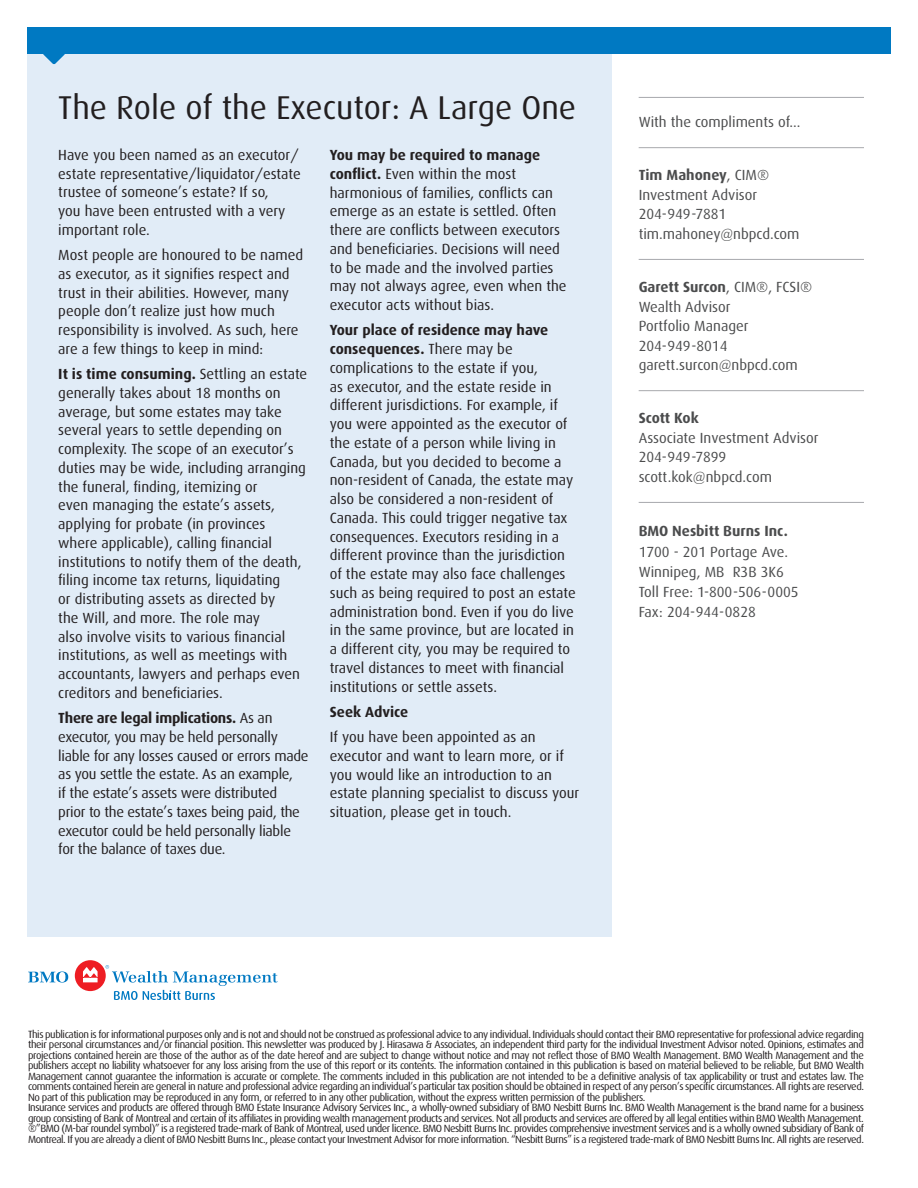
<style>
.page{position:relative;width:918px;height:1188px;background:#fff}
.page>*{position:absolute;margin:0;border:0;box-sizing:border-box;transform-origin:0 0}
.t1{font:33px "Dax";color:#231f20}
.t2{font:14.7px/18.8px "Dax";color:#231f20}
.t3{font:14.7px/19.5px "Dax";color:#4b4c4d}
.t4{font:14.7px/18.8px "Dax";letter-spacing:-.02em;color:#231f20}
.t5{font:700 14.7px "Dax";color:#231f20}
.t6{font:10.5px/10.5px "Dax";letter-spacing:-.045em;color:#231f20;text-align:justify}
.s1{font-weight:700}
</style>
<div class="page">
<div style="left:27px;top:54px;width:585px;height:882px;background:#e1ecf7"></div>
<hr style="left:639px;top:502px;width:225px;height:1px;background:#a8a9ad">
<hr style="left:639px;top:390px;width:225px;height:1px;background:#a8a9ad">
<hr style="left:639px;top:259px;width:225px;height:1px;background:#a8a9ad">
<hr style="left:639px;top:147px;width:225px;height:1px;background:#a8a9ad">
<hr style="left:639px;top:97px;width:225px;height:1px;background:#a8a9ad">
<div style="left:27px;top:27px;width:864px;height:27px;background:#0079c2"></div>
<svg style="left:43px;top:54px;width:22px;height:10px"></svg>
<svg style="left:28px;top:971px;width:40px;height:12px"></svg>
<div style="left:75px;top:960px;width:31px;height:31px;background:#ee1d23;border-radius:50%"></div>
<svg style="left:83px;top:967px;width:15px;height:15px"></svg>
<svg style="left:105px;top:965px;width:173px;height:35px"></svg>
<h2 class="t1" style="left:58px;top:89px;width:519px">The Role of the Executor: A Large One</h2>
<p class="t2" style="left:58px;top:145px;width:244px">Have you been named as an executor/ estate representative/liquidator/estate trustee of someone’s estate? If so,<br>you have been entrusted with a very important role.</p>
<p class="t2" style="left:58px;top:246px;width:246px">Most people are honoured to be named as executor, as it signifies respect and trust in their abilities. However, many people don’t realize just how much responsibility is involved. As such, here are a few things to keep in mind:</p>
<p class="t2" style="left:58px;top:365px;width:250px"><span class="s1">It is time consuming.</span> Settling an estate generally takes about 18 months on average, but some estates may take several years to settle depending on complexity. The scope of an executor’s duties may be wide, including arranging the funeral, finding, itemizing or<br>even managing the estate’s assets, applying for probate (in provinces where applicable), calling financial institutions to notify them of the death, filing income tax returns, liquidating<br>or distributing assets as directed by<br>the Will, and more. The role may<br>also involve visits to various financial institutions, as well as meetings with accountants, lawyers and perhaps even creditors and beneficiaries.</p>
<p class="t4" style="left:58px;top:709px;width:252px"><span class="s1">There are legal implications.</span> As an executor, you may be held personally liable for any losses caused or errors made as you settle the estate. As an example,<br>if the estate’s assets were distributed<br>prior to the estate’s taxes being paid, the executor could be held personally liable for the balance of taxes due.</p>
<p class="t2" style="left:330px;top:146px;width:238px"><span class="s1">You may be required to manage conflict.</span> Even within the most harmonious of families, conflicts can emerge as an estate is settled. Often there are conflicts between executors and beneficiaries. Decisions will need to be made and the involved parties may not always agree, even when the executor acts without bias.</p>
<p class="t2" style="left:330px;top:321px;width:247px"><span class="s1">Your place of residence may have consequences.</span> There may be complications to the estate if you,<br>as executor, and the estate reside in different jurisdictions. For example, if you were appointed as the executor of the estate of a person while living in Canada, but you decided to become a non-resident of Canada, the estate may also be considered a non-resident of Canada. This could trigger negative tax consequences. Executors residing in a different province than the jurisdiction of the estate may also face challenges such as being required to post an estate administration bond. Even if you do live in the same province, but are located in a different city, you may be required to travel distances to meet with financial institutions or settle assets.</p>
<h3 class="t5" style="left:330px;top:703px;width:80px">Seek Advice</h3>
<p class="t2" style="left:330px;top:728px;width:251px">If you have been appointed as an executor and want to learn more, or if you would like an introduction to an estate planning specialist to discuss your situation, please get in touch.</p>
<p class="t3" style="left:639px;top:112px;width:163px">With the compliments of...</p>
<p class="t3" style="left:639px;top:166px;width:162px"><span class="s1">Tim Mahoney</span>, CIM®<br>Investment Advisor<br>204-949-7881 tim.mahoney@nbpcd.com</p>
<p class="t3" style="left:639px;top:277px;width:175px"><span class="s1">Garett Surcon</span>, CIM®, FCSI®<br>Wealth Advisor<br>Portfolio Manager<br>204-949-8014 garett.surcon@nbpcd.com</p>
<p class="t3" style="left:639px;top:409px;width:181px"><span class="s1">Scott Kok<br></span>Associate Investment Advisor<br>204-949-7899 scott.kok@nbpcd.com</p>
<p class="t3" style="left:639px;top:521px;width:162px;line-height:20.2px"><span class="s1">BMO Nesbitt Burns Inc.<br></span>1700 - 201 Portage Ave.<br>Winnipeg, MB R3B 3K6<br>Toll Free: 1-800-506-0005<br>Fax: 204-944-0828</p>
<p class="t6" style="left:28px;top:1029px;width:837px">This publication is for informational purposes only and is not and should not be construed as professional advice to any individual. Individuals should contact their BMO representative for professional advice regarding their personal circumstances and/or financial position. This newsletter was produced by J. Hirasawa &amp; Associates, an independent third party for the individual Investment Advisor noted. Opinions, estimates and projections contained herein are those of the author as of the date hereof and are subject to change without notice and may not reflect those of BMO Wealth Management. BMO Wealth Management and the publishers accept no liability whatsoever for any loss arising from the use of this report or its contents. The information contained in this publication is based on material believed to be reliable, but BMO Wealth Management cannot guarantee the information is accurate or complete. The comments included in this publication are not intended to be a definitive analysis of tax applicability or trust and estates law. The comments contained herein are general in nature and professional advice regarding an individual’s particular tax position should be obtained in respect of any person’s specific circumstances. All rights are reserved.<br>No part of this publication may be reproduced in any form, or referred to in any other publication, without the express written permission of the publishers.</p>
<p class="t6" style="left:28px;top:1102px;width:837px">Insurance services and products are offered through BMO Estate Insurance Advisory Services Inc., a wholly-owned subsidiary of BMO Nesbitt Burns Inc. BMO Wealth Management is the brand name for a business group consisting of Bank of Montreal and certain of its affiliates in providing wealth management products and services. Not all products and services are offered by all legal entities within BMO Wealth Management. ®”BMO (M-bar roundel symbol)” is a registered trade-mark of Bank of Montreal, used under licence. BMO Nesbitt Burns Inc. provides comprehensive investment services and is a wholly owned subsidiary of Bank of Montreal. If you are already a client of BMO Nesbitt Burns Inc., please contact your Investment Advisor for more information. “Nesbitt Burns” is a registered trade-mark of BMO Nesbitt Burns Inc. All rights are reserved.</p>
</div>
